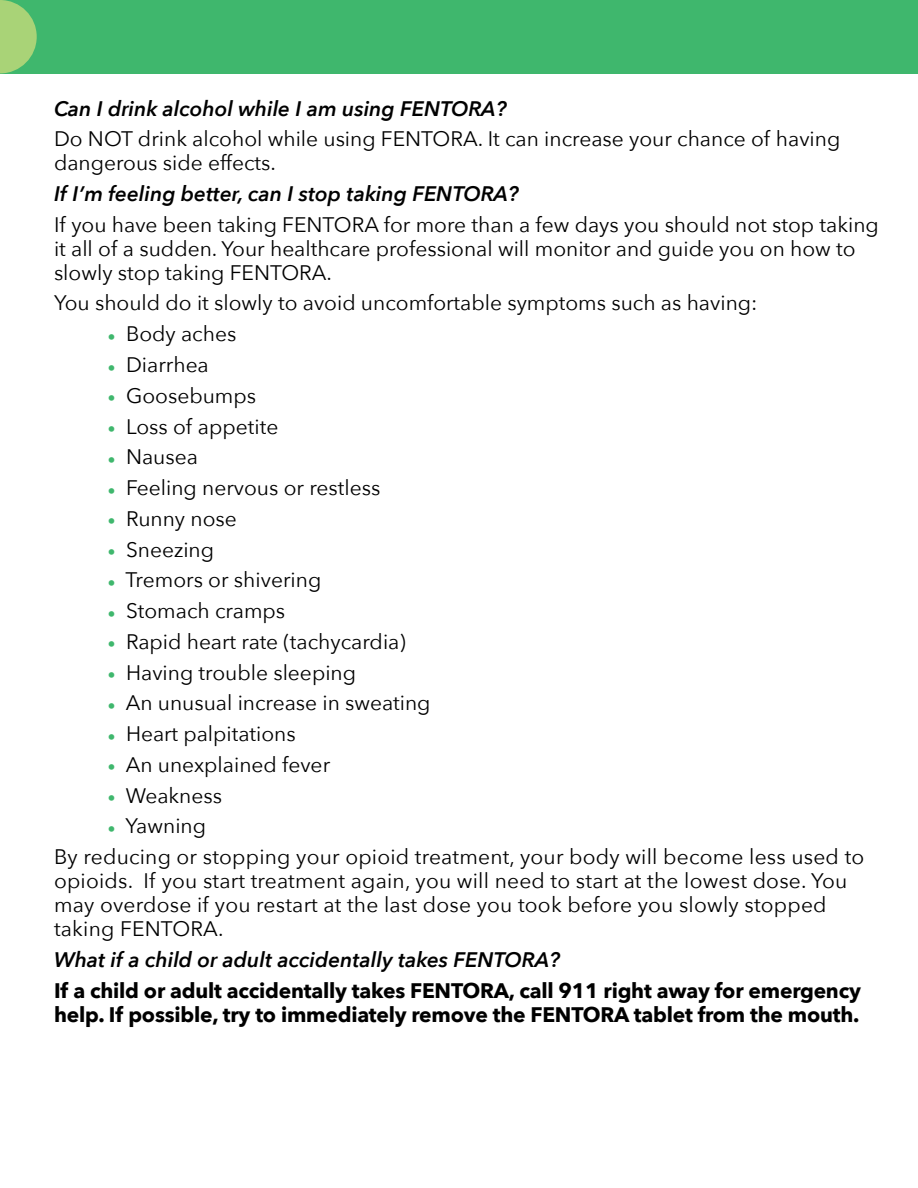
<style>
.page{position:relative;width:918px;height:1188px;background:#fff}
.page>*{position:absolute;margin:0;border:0;box-sizing:border-box;transform-origin:0 0}
.t1{font:21px/24px "Avenir Next";color:#000}
.t2{font:700 21px/24px "Avenir Next";letter-spacing:-.01em;color:#000}
.t3{font:italic 600 21px "Avenir Next";color:#000}
.s1{font-weight:800;color:#3fb76d}
</style>
<div class="page">
<div style="left:0;top:0;width:918px;height:73px;background:#3fb76d"></div>
<svg style="left:0;top:0;width:37px;height:73px"></svg>
<p class="t3" style="left:54px;top:90px;width:454px">Can I drink alcohol while I am using FENTORA?</p>
<p class="t1" style="left:54px;top:126px;width:788px">Do NOT drink alcohol while using FENTORA. It can increase your chance of having dangerous side effects.</p>
<p class="t3" style="left:54px;top:176px;width:466px">If I’m feeling better, can I stop taking FENTORA?</p>
<p class="t1" style="left:54px;top:212px;width:826px">If you have been taking FENTORA for more than a few days you should not stop taking it all of a sudden. Your healthcare professional will monitor and guide you on how to slowly stop taking FENTORA.</p>
<p class="t1" style="left:54px;top:290px;width:705px">You should do it slowly to avoid uncomfortable symptoms such as having:</p>
<p class="t1" style="left:108px;top:321px;width:130px"><span class="s1">·</span> Body aches</p>
<p class="t1" style="left:108px;top:352px;width:102px"><span class="s1">·</span> Diarrhea</p>
<p class="t1" style="left:108px;top:383px;width:150px"><span class="s1">·</span> Goosebumps</p>
<p class="t1" style="left:108px;top:413px;width:172px"><span class="s1">·</span> Loss of appetite</p>
<p class="t1" style="left:108px;top:444px;width:91px"><span class="s1">·</span> Nausea</p>
<p class="t1" style="left:108px;top:475px;width:274px"><span class="s1">·</span> Feeling nervous or restless</p>
<p class="t1" style="left:108px;top:506px;width:130px"><span class="s1">·</span> Runny nose</p>
<p class="t1" style="left:108px;top:536px;width:108px"><span class="s1">·</span> Sneezing</p>
<p class="t1" style="left:108px;top:567px;width:215px"><span class="s1">·</span> Tremors or shivering</p>
<p class="t1" style="left:108px;top:598px;width:179px"><span class="s1">·</span> Stomach cramps</p>
<p class="t1" style="left:108px;top:629px;width:299px"><span class="s1">·</span> Rapid heart rate (tachycardia)</p>
<p class="t1" style="left:108px;top:659px;width:250px"><span class="s1">·</span> Having trouble sleeping</p>
<p class="t1" style="left:108px;top:690px;width:324px"><span class="s1">·</span> An unusual increase in sweating</p>
<p class="t1" style="left:108px;top:721px;width:189px"><span class="s1">·</span> Heart palpitations</p>
<p class="t1" style="left:108px;top:752px;width:224px"><span class="s1">·</span> An unexplained fever</p>
<p class="t1" style="left:108px;top:783px;width:116px"><span class="s1">·</span> Weakness</p>
<p class="t1" style="left:108px;top:813px;width:100px"><span class="s1">·</span> Yawning</p>
<p class="t1" style="left:54px;top:844px;width:812px">By reducing or stopping your opioid treatment, your body will become less used to</p>
<p class="t1" style="left:54px;top:868px;width:795px">opioids. If you start treatment again, you will need to start at the lowest dose. You may overdose if you restart at the last dose you took before you slowly stopped taking FENTORA.</p>
<p class="t3" style="left:54px;top:942px;width:507px">What if a child or adult accidentally takes FENTORA?</p>
<p class="t2" style="left:54px;top:978px;width:808px">If a child or adult accidentally takes FENTORA, call 911 right away for emergency help. If possible, try to immediately remove the FENTORA tablet from the mouth.</p>
</div>
